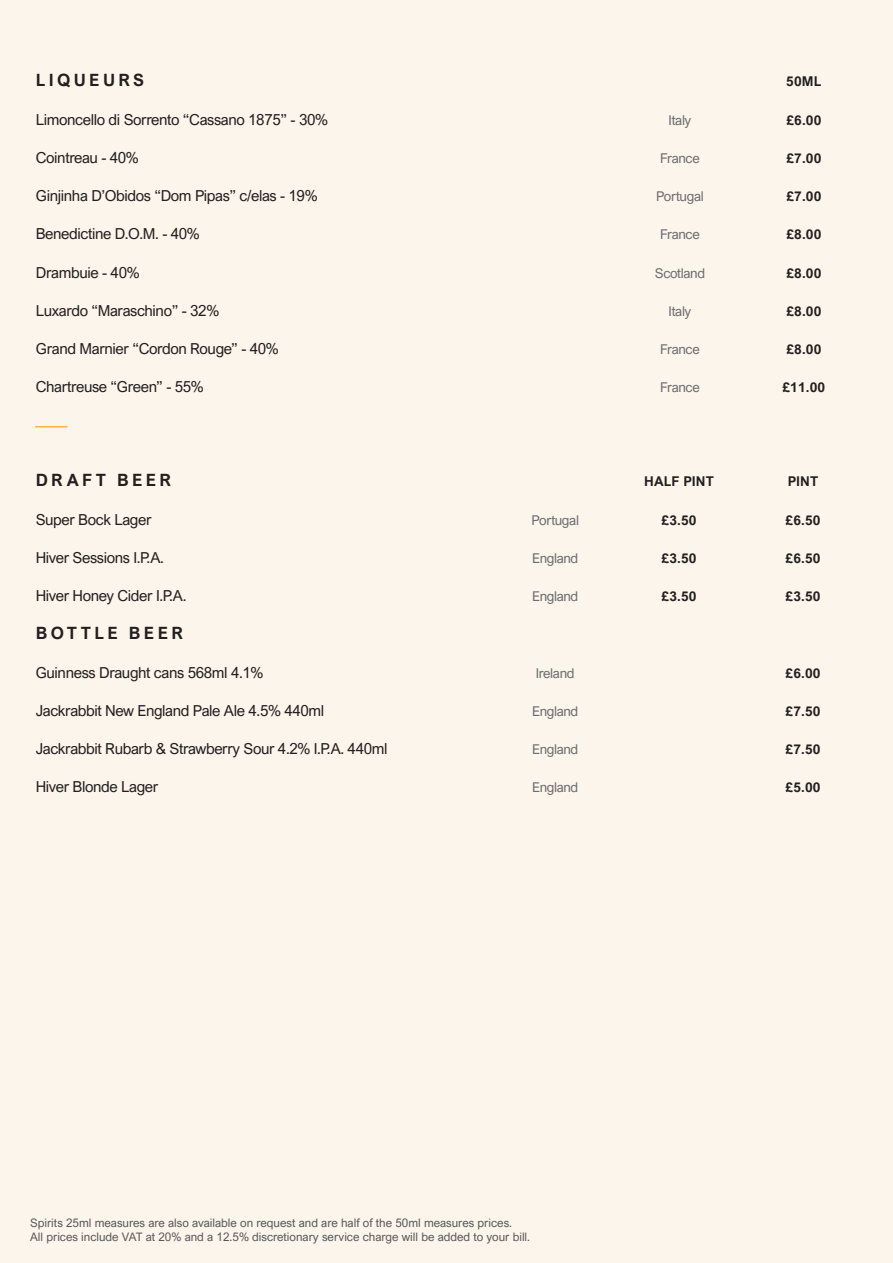
<style>
.page{position:relative;width:893px;height:1263px;background:#fcf5eb}
.page>*{position:absolute;margin:0;border:0;box-sizing:border-box;transform-origin:0 0}
.t1{font:700 16.95px "Arial Nova";letter-spacing:.2em;color:#231f20}
.t2{font:15.15px "Arial Nova";letter-spacing:-.025em;color:#231f20}
.t3{font:700 13.5px "Arial Nova";letter-spacing:.01em;color:#231f20}
.t4{font:13.5px "Arial Nova";letter-spacing:-.025em;color:#6c6d70}
.t5{font:11.7px/14.1px "Arial Nova";color:#57585a}
</style>
<div class="page">
<hr style="left:35px;top:426px;width:32px;height:1px;background:#fbb34d">
<p class="t1" style="left:36px;top:70px;width:110px">LIQUEURS</p>
<p class="t3" style="left:786px;top:74px;width:37px">50ML</p>
<p class="t2" style="left:36px;top:111px;width:294px">Limoncello di Sorrento “Cassano 1875” - 30%</p>
<p class="t4" style="left:669px;top:112px;width:24px">Italy</p>
<p class="t3" style="left:786px;top:112px;width:36px">£6.00</p>
<p class="t2" style="left:36px;top:149px;width:105px">Cointreau - 40%</p>
<p class="t4" style="left:660px;top:150px;width:41px">France</p>
<p class="t3" style="left:786px;top:150px;width:36px">£7.00</p>
<p class="t2" style="left:36px;top:187px;width:283px">Ginjinha D’Obidos “Dom Pipas” c/elas - 19%</p>
<p class="t4" style="left:656px;top:189px;width:49px">Portugal</p>
<p class="t3" style="left:786px;top:188px;width:36px">£7.00</p>
<p class="t2" style="left:36px;top:225px;width:166px">Benedictine D.O.M. - 40%</p>
<p class="t4" style="left:660px;top:227px;width:41px">France</p>
<p class="t3" style="left:786px;top:227px;width:36px">£8.00</p>
<p class="t2" style="left:36px;top:264px;width:105px">Drambuie - 40%</p>
<p class="t4" style="left:655px;top:265px;width:52px">Scotland</p>
<p class="t3" style="left:786px;top:265px;width:36px">£8.00</p>
<p class="t2" style="left:36px;top:302px;width:185px">Luxardo “Maraschino” - 32%</p>
<p class="t4" style="left:669px;top:303px;width:24px">Italy</p>
<p class="t3" style="left:786px;top:303px;width:36px">£8.00</p>
<p class="t2" style="left:36px;top:340px;width:245px">Grand Marnier “Cordon Rouge” - 40%</p>
<p class="t4" style="left:660px;top:342px;width:41px">France</p>
<p class="t3" style="left:786px;top:341px;width:36px">£8.00</p>
<p class="t2" style="left:36px;top:378px;width:170px">Chartreuse “Green” - 55%</p>
<p class="t4" style="left:660px;top:380px;width:41px">France</p>
<p class="t3" style="left:782px;top:380px;width:44px">£11.00</p>
<p class="t1" style="left:36px;top:470px;width:137px">DRAFT BEER</p>
<p class="t3" style="left:644px;top:474px;width:71px">HALF PINT</p>
<p class="t3" style="left:788px;top:474px;width:32px">PINT</p>
<p class="t2" style="left:36px;top:510px;width:117px">Super Bock Lager</p>
<p class="t4" style="left:531px;top:512px;width:49px">Portugal</p>
<p class="t3" style="left:662px;top:512px;width:36px">£3.50</p>
<p class="t3" style="left:785px;top:512px;width:36px">£6.50</p>
<p class="t2" style="left:36px;top:549px;width:130px">Hiver Sessions I.P.A.</p>
<p class="t4" style="left:532px;top:550px;width:48px">England</p>
<p class="t3" style="left:662px;top:550px;width:36px">£3.50</p>
<p class="t3" style="left:785px;top:550px;width:36px">£6.50</p>
<p class="t2" style="left:36px;top:587px;width:152px">Hiver Honey Cider I.P.A.</p>
<p class="t4" style="left:532px;top:589px;width:48px">England</p>
<p class="t3" style="left:662px;top:588px;width:36px">£3.50</p>
<p class="t3" style="left:785px;top:588px;width:36px">£3.50</p>
<p class="t1" style="left:36px;top:623px;width:149px">BOTTLE BEER</p>
<p class="t2" style="left:36px;top:664px;width:229px">Guinness Draught cans 568ml 4.1%</p>
<p class="t4" style="left:536px;top:665px;width:40px">Ireland</p>
<p class="t3" style="left:785px;top:665px;width:36px">£6.00</p>
<p class="t2" style="left:36px;top:702px;width:290px">Jackrabbit New England Pale Ale 4.5% 440ml</p>
<p class="t4" style="left:532px;top:703px;width:48px">England</p>
<p class="t3" style="left:785px;top:703px;width:36px">£7.50</p>
<p class="t2" style="left:36px;top:740px;width:353px">Jackrabbit Rubarb &amp; Strawberry Sour 4.2% I.P.A. 440ml</p>
<p class="t4" style="left:532px;top:742px;width:48px">England</p>
<p class="t3" style="left:785px;top:741px;width:36px">£7.50</p>
<p class="t2" style="left:36px;top:778px;width:124px">Hiver Blonde Lager</p>
<p class="t4" style="left:532px;top:780px;width:48px">England</p>
<p class="t3" style="left:785px;top:780px;width:36px">£5.00</p>
<p class="t5" style="left:30px;top:1216px;width:501px">Spirits 25ml measures are also available on request and are half of the 50ml measures prices.<br>All prices include VAT at 20% and a 12.5% discretionary service charge will be added to your bill.</p>
</div>
